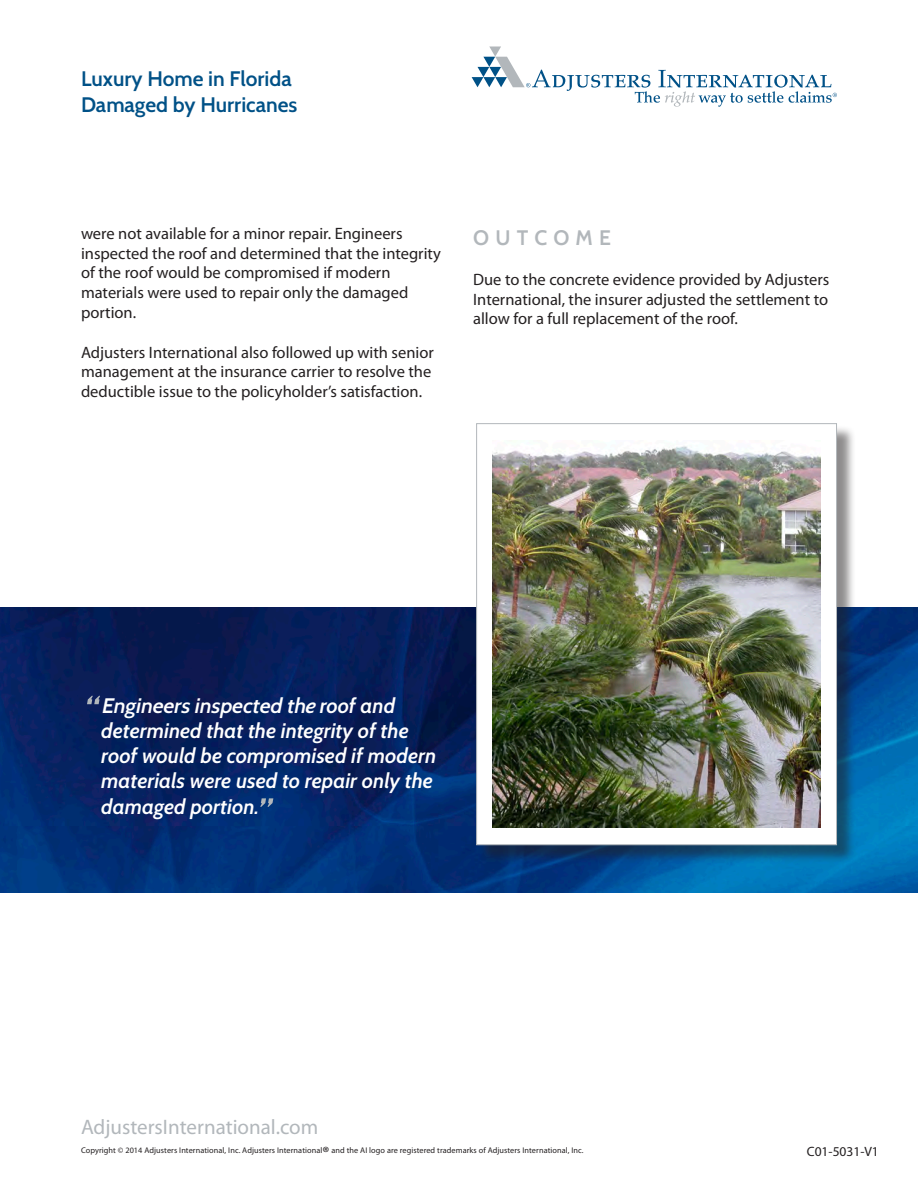
<style>
.page{position:relative;width:918px;height:1188px;background:#fff}
.page>*{position:absolute;margin:0;border:0;box-sizing:border-box;transform-origin:0 0}
.t1{font:italic 600 21px/25.2px "Cabin";color:#fff}
.t2{font:600 21px/25.2px "Cabin";color:#005187}
.t3{font:21px "Myriad Pro";color:#b2b7bb}
.t4{font:600 21px "Cabin";letter-spacing:.295em;color:#b2b7bb}
.t5{font:16.5px/19.8px "Myriad Pro";color:#231f20}
.t6{font:13.5px "Myriad Pro";color:#231f20}
.t7{font:8.25px "Myriad Pro";letter-spacing:.01em;color:#231f20}
.s1{font-style:inherit}
.s2{font-size:16.5px}
</style>
<div class="page">
<img style="left:0;top:608px;width:918px;height:284px">
<svg style="left:472px;top:46px;width:365px;height:61px"></svg>
<div style="left:478px;top:425px;width:378px;height:439px;background:#231f20;opacity:.51"></div>
<div style="left:477px;top:424px;width:360px;height:421px;background:#fff"></div>
<img style="left:492px;top:446px;width:329px;height:382px">
<div style="left:476px;top:423px;width:361px;height:422px;border:1px solid #b2b7bb"></div>
<svg style="left:87px;top:696px;width:13px;height:8px"></svg>
<svg style="left:260px;top:798px;width:13px;height:9px"></svg>
<p class="t2" style="left:81px;top:66px;width:218px">Luxury Home in Florida<br>Damaged by Hurricanes</p>
<p class="t5" style="left:81px;top:223px;width:361px">were not available for a minor repair. Engineers inspected the roof and determined that the integrity of the roof would be compromised if modern materials were used to repair only the damaged portion.</p>
<p class="t5" style="left:81px;top:342px;width:354px">Adjusters International also followed up with senior management at the insurance carrier to resolve the deductible issue to the policyholder’s satisfaction.</p>
<p class="t4" style="left:473px;top:225px;width:139px">OUTCOME</p>
<p class="t5" style="left:473px;top:269px;width:358px;text-align:justify">Due to the concrete evidence provided by Adjusters International, the insurer adjusted the settlement to allow for a full replacement of the roof.</p>
<p class="t1" style="left:101px;top:693px;width:336px"><span class="s1">Engineersinspected th</span>e ro o f a n d determined that the integrity of the roof would be compromised if modern materials were used to repair only the damaged portion.</p>
<p class="t3" style="left:81px;top:1114px;width:239px">AdjustersInternational.com</p>
<p class="t7" style="left:81px;top:1145px;width:504px">Copyright © 2014 Adjusters International, Inc. Adjusters International<span class="s2">®</span> and the AI logo are registered trademarks of Adjusters International, Inc.</p>
<p class="t6" style="left:807px;top:1143px;width:73px">C01-5031-V1</p>
</div>
